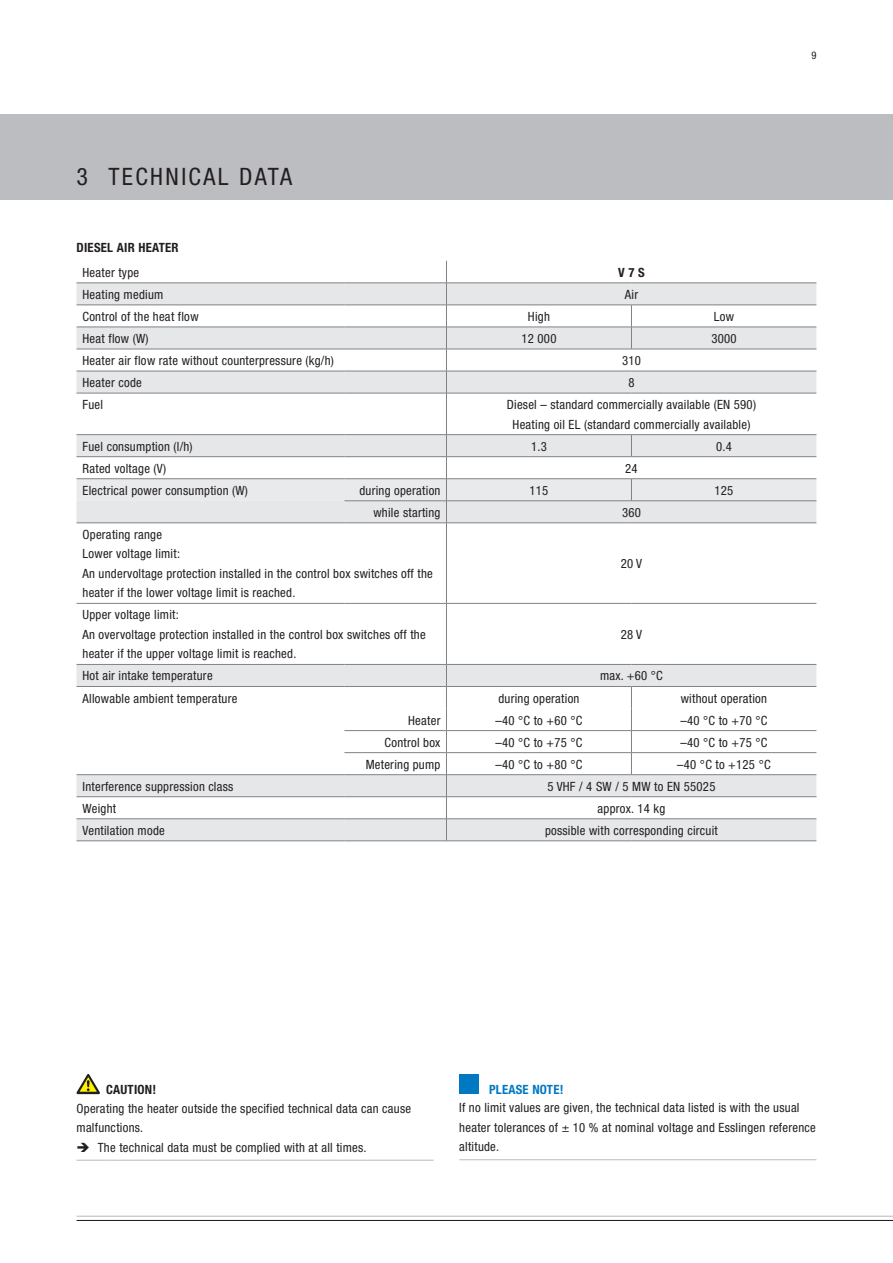
<style>
.page{position:relative;width:893px;height:1263px;background:#fff}
.page>*{position:absolute;margin:0;border:0;box-sizing:border-box;transform-origin:0 0}
.t1{font:condensed 24px "Helvetica Neue";letter-spacing:.1em;color:#231f20}
.t2{font:condensed 12.75px/19.5px "Helvetica Neue";letter-spacing:.02em;color:#231f20}
.t3{font:700 condensed 12.75px "Helvetica Neue";letter-spacing:.02em;color:#231f20}
.t4{font:700 condensed 12.75px "Helvetica Neue";letter-spacing:.02em;color:#0079c2}
.t5{font:condensed 10.5px "Helvetica Neue";color:#231f20}
</style>
<div class="page">
<div style="left:0;top:115px;width:893px;height:85px;background:#bcbdc0"></div>
<hr style="left:77px;top:1216px;width:816px;height:1px;background:#bcbdc0">
<hr style="left:77px;top:1220px;width:816px;height:1px;background:#231f20">
<svg style="left:77px;top:284px;width:739px;height:556px"></svg>
<hr style="left:77px;top:283px;width:267px;height:1px;background:#808285">
<hr style="left:344px;top:283px;width:102px;height:1px;background:#808285">
<hr style="left:446px;top:283px;width:185px;height:1px;background:#808285">
<hr style="left:631px;top:283px;width:185px;height:1px;background:#808285">
<hr style="left:77px;top:305px;width:267px;height:1px;background:#808285">
<hr style="left:344px;top:305px;width:102px;height:1px;background:#808285">
<hr style="left:446px;top:305px;width:185px;height:1px;background:#808285">
<hr style="left:631px;top:305px;width:185px;height:1px;background:#808285">
<hr style="left:77px;top:327px;width:267px;height:1px;background:#808285">
<hr style="left:344px;top:327px;width:102px;height:1px;background:#808285">
<hr style="left:446px;top:327px;width:185px;height:1px;background:#808285">
<hr style="left:631px;top:327px;width:185px;height:1px;background:#808285">
<hr style="left:77px;top:349px;width:267px;height:1px;background:#808285">
<hr style="left:344px;top:349px;width:102px;height:1px;background:#808285">
<hr style="left:446px;top:349px;width:185px;height:1px;background:#808285">
<hr style="left:631px;top:349px;width:185px;height:1px;background:#808285">
<hr style="left:77px;top:371px;width:267px;height:1px;background:#808285">
<hr style="left:344px;top:371px;width:102px;height:1px;background:#808285">
<hr style="left:446px;top:371px;width:185px;height:1px;background:#808285">
<hr style="left:631px;top:371px;width:185px;height:1px;background:#808285">
<hr style="left:77px;top:393px;width:267px;height:1px;background:#808285">
<hr style="left:344px;top:393px;width:102px;height:1px;background:#808285">
<hr style="left:446px;top:393px;width:185px;height:1px;background:#808285">
<hr style="left:631px;top:393px;width:185px;height:1px;background:#808285">
<hr style="left:77px;top:434px;width:267px;height:1px;background:#808285">
<hr style="left:344px;top:434px;width:102px;height:1px;background:#808285">
<hr style="left:446px;top:434px;width:185px;height:1px;background:#808285">
<hr style="left:631px;top:434px;width:185px;height:1px;background:#808285">
<hr style="left:77px;top:523px;width:267px;height:1px;background:#808285">
<hr style="left:344px;top:523px;width:102px;height:1px;background:#808285">
<hr style="left:446px;top:523px;width:185px;height:1px;background:#808285">
<hr style="left:631px;top:523px;width:185px;height:1px;background:#808285">
<hr style="left:77px;top:603px;width:267px;height:1px;background:#808285">
<hr style="left:344px;top:603px;width:102px;height:1px;background:#808285">
<hr style="left:446px;top:603px;width:185px;height:1px;background:#808285">
<hr style="left:631px;top:603px;width:185px;height:1px;background:#808285">
<hr style="left:77px;top:664px;width:267px;height:1px;background:#808285">
<hr style="left:344px;top:664px;width:102px;height:1px;background:#808285">
<hr style="left:446px;top:664px;width:185px;height:1px;background:#808285">
<hr style="left:631px;top:664px;width:185px;height:1px;background:#808285">
<hr style="left:77px;top:686px;width:267px;height:1px;background:#808285">
<hr style="left:344px;top:686px;width:102px;height:1px;background:#808285">
<hr style="left:446px;top:686px;width:185px;height:1px;background:#808285">
<hr style="left:631px;top:686px;width:185px;height:1px;background:#808285">
<hr style="left:344px;top:730px;width:102px;height:1px;background:#808285">
<hr style="left:446px;top:730px;width:185px;height:1px;background:#808285">
<hr style="left:631px;top:730px;width:185px;height:1px;background:#808285">
<hr style="left:344px;top:752px;width:102px;height:1px;background:#808285">
<hr style="left:446px;top:752px;width:185px;height:1px;background:#808285">
<hr style="left:631px;top:752px;width:185px;height:1px;background:#808285">
<hr style="left:77px;top:774px;width:267px;height:1px;background:#808285">
<hr style="left:344px;top:774px;width:102px;height:1px;background:#808285">
<hr style="left:446px;top:774px;width:185px;height:1px;background:#808285">
<hr style="left:631px;top:774px;width:185px;height:1px;background:#808285">
<hr style="left:77px;top:796px;width:267px;height:1px;background:#808285">
<hr style="left:344px;top:796px;width:102px;height:1px;background:#808285">
<hr style="left:446px;top:796px;width:185px;height:1px;background:#808285">
<hr style="left:631px;top:796px;width:185px;height:1px;background:#808285">
<hr style="left:77px;top:818px;width:267px;height:1px;background:#808285">
<hr style="left:344px;top:818px;width:102px;height:1px;background:#808285">
<hr style="left:446px;top:818px;width:185px;height:1px;background:#808285">
<hr style="left:631px;top:818px;width:185px;height:1px;background:#808285">
<svg style="left:631px;top:306px;width:1px;height:43px"></svg>
<svg style="left:446px;top:261px;width:1px;height:132px"></svg>
<hr style="left:446px;top:393px;width:1px;height:41px;background:#808285">
<svg style="left:77px;top:435px;width:739px;height:88px"></svg>
<hr style="left:446px;top:523px;width:1px;height:80px;background:#808285">
<hr style="left:446px;top:604px;width:1px;height:60px;background:#808285">
<svg style="left:631px;top:687px;width:1px;height:87px"></svg>
<svg style="left:446px;top:665px;width:1px;height:175px"></svg>
<hr style="left:77px;top:840px;width:267px;height:1px;background:#808285">
<hr style="left:344px;top:840px;width:102px;height:1px;background:#808285">
<hr style="left:446px;top:840px;width:185px;height:1px;background:#808285">
<hr style="left:631px;top:840px;width:185px;height:1px;background:#808285">
<svg style="left:77px;top:1160px;width:29px;height:1px"></svg>
<hr style="left:106px;top:1160px;width:328px;height:1px;background:#bcbdc0">
<svg style="left:77px;top:1074px;width:23px;height:20px"></svg>
<hr style="left:459px;top:1159px;width:30px;height:1px;background:#bcbdc0">
<hr style="left:489px;top:1159px;width:327px;height:1px;background:#bcbdc0">
<div style="left:459px;top:1074px;width:20px;height:20px;background:#0079c2"></div>
<p class="t5" style="left:811px;top:50px;width:7px">9</p>
<h1 class="t1" style="left:77px;top:162px;width:126px">3 Technical</h1>
<h1 class="t1" style="left:239px;top:162px;width:14px">data</h1>
<p class="t3" style="left:77px;top:240px;width:104px">DIESEL AIR HEATER</p>
<p class="t2" style="left:83px;top:262px;width:58px">Heater type</p>
<p class="t3" style="left:618px;top:264px;width:27px">V 7 S</p>
<p class="t2" style="left:83px;top:285px;width:82px">Heating medium</p>
<p class="t2" style="left:625px;top:285px;width:15px">Air</p>
<p class="t2" style="left:83px;top:307px;width:118px">Control of the heat flow</p>
<p class="t2" style="left:528px;top:307px;width:24px">High</p>
<p class="t2" style="left:714px;top:307px;width:22px">Low</p>
<p class="t2" style="left:83px;top:329px;width:68px">Heat flow (W)</p>
<p class="t2" style="left:521px;top:329px;width:36px">12 000</p>
<p class="t2" style="left:711px;top:329px;width:27px">3000</p>
<p class="t2" style="left:83px;top:351px;width:253px">Heater air flow rate without counterpressure (kg/h)</p>
<p class="t2" style="left:622px;top:351px;width:20px">310</p>
<p class="t2" style="left:83px;top:373px;width:61px">Heater code</p>
<p class="t2" style="left:628px;top:373px;width:8px">8</p>
<p class="t2" style="left:83px;top:395px;width:22px">Fuel</p>
<p class="t2" style="left:507px;top:395px;width:251px;text-align:center">Diesel – standard commercially available (EN 590)<br>Heating oil EL (standard commercially available)</p>
<p class="t2" style="left:83px;top:436px;width:112px">Fuel consumption (l/h)</p>
<p class="t2" style="left:531px;top:436px;width:17px">1.3</p>
<p class="t2" style="left:716px;top:436px;width:17px">0.4</p>
<p class="t2" style="left:83px;top:458px;width:85px">Rated voltage (V)</p>
<p class="t2" style="left:625px;top:458px;width:14px">24</p>
<p class="t2" style="left:83px;top:480px;width:167px">Electrical power consumption (W)</p>
<p class="t2" style="left:359px;top:480px;width:83px">during operation</p>
<p class="t2" style="left:530px;top:480px;width:20px">115</p>
<p class="t2" style="left:714px;top:480px;width:20px">125</p>
<p class="t2" style="left:373px;top:502px;width:69px">while starting</p>
<p class="t2" style="left:622px;top:502px;width:20px">360</p>
<p class="t2" style="left:83px;top:524px;width:352px">Operating range<br>Lower voltage limit:<br>An undervoltage protection installed in the control box switches off the heater if the lower voltage limit is reached.</p>
<p class="t2" style="left:621px;top:554px;width:23px">20 V</p>
<p class="t2" style="left:83px;top:605px;width:345px">Upper voltage limit:<br>An overvoltage protection installed in the control box switches off the heater if the upper voltage limit is reached.</p>
<p class="t2" style="left:621px;top:624px;width:23px">28 V</p>
<p class="t2" style="left:83px;top:666px;width:132px">Hot air intake temperature</p>
<p class="t2" style="left:600px;top:666px;width:64px">max. +60 °C</p>
<p class="t2" style="left:83px;top:688px;width:156px">Allowable ambient temperature</p>
<p class="t2" style="left:498px;top:688px;width:83px">during operation</p>
<p class="t2" style="left:681px;top:688px;width:88px">without operation</p>
<p class="t2" style="left:408px;top:710px;width:34px">Heater</p>
<p class="t2" style="left:495px;top:710px;width:88px">–40 °C to +60 °C</p>
<p class="t2" style="left:680px;top:710px;width:88px">–40 °C to +70 °C</p>
<p class="t2" style="left:385px;top:732px;width:57px">Control box</p>
<p class="t2" style="left:495px;top:732px;width:88px">–40 °C to +75 °C</p>
<p class="t2" style="left:680px;top:732px;width:88px">–40 °C to +75 °C</p>
<p class="t2" style="left:366px;top:754px;width:76px">Metering pump</p>
<p class="t2" style="left:495px;top:754px;width:88px">–40 °C to +80 °C</p>
<p class="t2" style="left:677px;top:754px;width:95px">–40 °C to +125 °C</p>
<p class="t2" style="left:83px;top:776px;width:152px">Interference suppression class</p>
<p class="t2" style="left:547px;top:776px;width:169px">5 VHF / 4 SW / 5 MW to EN 55025</p>
<p class="t2" style="left:83px;top:798px;width:35px">Weight</p>
<p class="t2" style="left:598px;top:798px;width:69px">approx. 14 kg</p>
<p class="t2" style="left:83px;top:820px;width:84px">Ventilation mode</p>
<p class="t2" style="left:545px;top:820px;width:174px">possible with corresponding circuit</p>
<p class="t3" style="left:106px;top:1082px;width:51px">CAUTION!</p>
<p class="t2" style="left:77px;top:1098px;width:336px">Operating the heater outside the specified technical data can cause</p>
<p class="t2" style="left:77px;top:1118px;width:68px">malfunctions.</p>
<p class="t2" style="left:98px;top:1137px;width:270px">The technical data must be complied with at all times.</p>
<p class="t4" style="left:489px;top:1081px;width:76px">PLEASE NOTE!</p>
<p class="t2" style="left:459px;top:1098px;width:358px">If no limit values are given, the technical data listed is with the usual heater tolerances of ± 10 % at nominal voltage and Esslingen reference altitude.</p>
</div>
